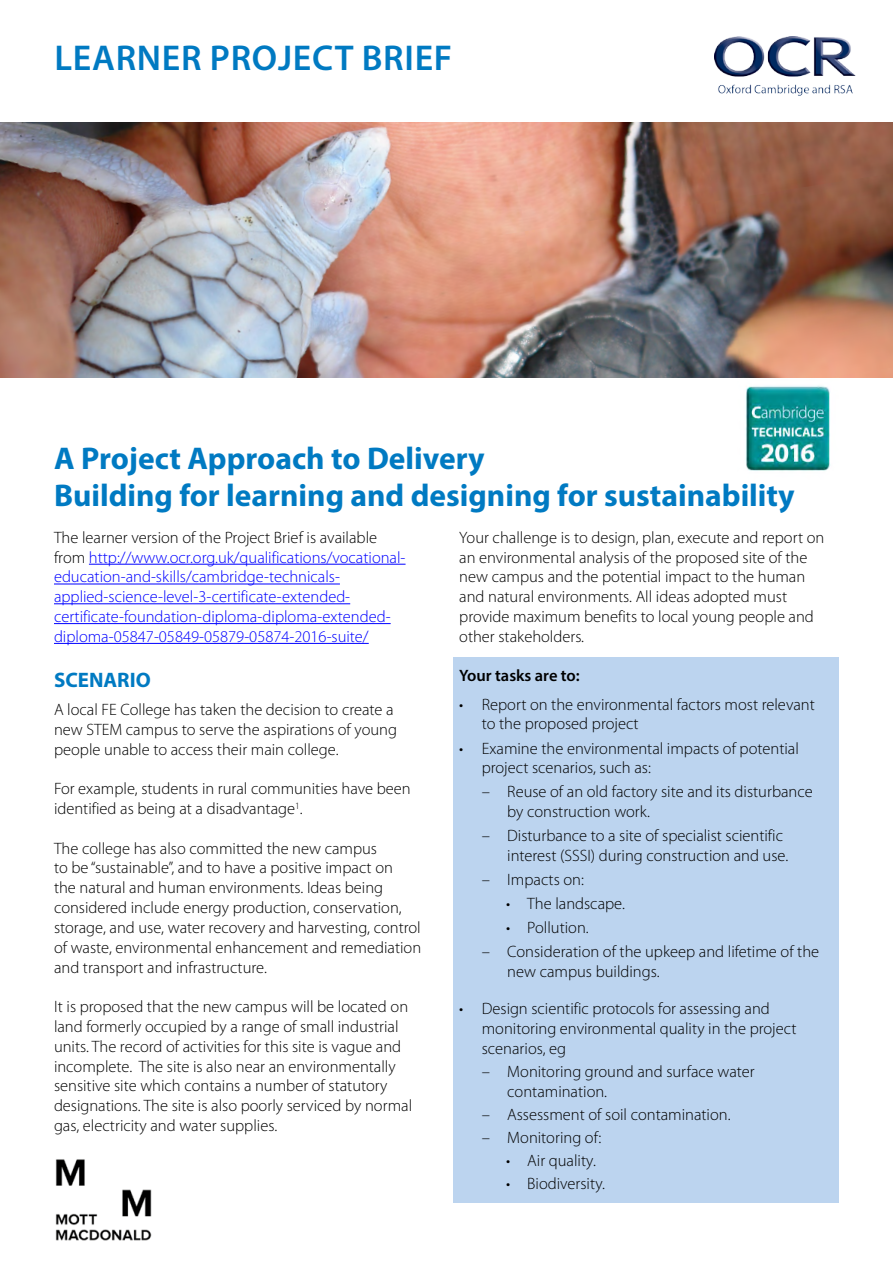
<style>
.page{position:relative;width:893px;height:1263px;background:#fff}
.page>*{position:absolute;margin:0;border:0;box-sizing:border-box;transform-origin:0 0}
.t1{font:600 36px "Myriad Pro";letter-spacing:.02em;color:#007ac2}
.t2{font:700 31.5px "Myriad Pro";color:#007ac2}
.t3{font:700 21px "Myriad Pro";color:#007ac2}
.t4{font:300 16.5px/19.8px "Myriad Pro";color:#000}
.t5{font:300 16.5px/19.8px "Myriad Pro";color:#00f}
.t6{font:600 16.5px "Myriad Pro";color:#000}
.s1{color:#000}
</style>
<div class="page">
<div style="left:454px;top:657px;width:385px;height:545px;background:#bcd4ef"></div>
<img style="left:714px;top:37px;width:142px;height:58px">
<hr style="left:89px;top:564px;width:317px;height:1px;background:#00f">
<hr style="left:54px;top:584px;width:286px;height:1px;background:#00f">
<hr style="left:54px;top:603px;width:296px;height:1px;background:#00f">
<hr style="left:54px;top:623px;width:337px;height:1px;background:#00f">
<hr style="left:54px;top:643px;width:315px;height:1px;background:#00f">
<img style="left:0;top:122px;width:893px;height:256px">
<img style="left:745px;top:385px;width:85px;height:86px">
<img style="left:55px;top:1159px;width:97px;height:82px">
<p class="t1" style="left:54px;top:35px;width:399px">LEARNER PROJECT BRIEF</p>
<p class="t2" style="left:54px;top:438px;width:432px">A Project Approach to Delivery</p>
<p class="t2" style="left:54px;top:475px;width:742px">Building for learning and designing for sustainability</p>
<p class="t5" style="left:54px;top:528px;width:353px"><span class="s1">The learner version of the Project Brief is available from</span> http://www.ocr.org.uk/qualifications/vocational&shy;education-and-skills/cambridge-technicals&shy;applied-science-level-3-certificate-extended&shy;certificate-foundation-diploma-diploma-extended&shy;diploma-05847-05849-05879-05874-2016-suite/</p>
<p class="t3" style="left:54px;top:666px;width:98px">SCENARIO</p>
<p class="t4" style="left:54px;top:700px;width:345px">A local FE College has taken the decision to create a new STEM campus to serve the aspirations of young people unable to access their main college.</p>
<p class="t4" style="left:54px;top:779px;width:358px">For example, students in rural communities have been identified as being at a disadvantage<sup>1</sup>.</p>
<p class="t4" style="left:54px;top:838px;width:369px">The college has also committed the new campus<br>to be “sustainable”, and to have a positive impact on<br>the natural and human environments. Ideas being considered include energy production, conservation, storage, and use, water recovery and harvesting, control of waste, environmental enhancement and remediation and transport and infrastructure.</p>
<p class="t4" style="left:54px;top:997px;width:360px">It is proposed that the new campus will be located on land formerly occupied by a range of small industrial units. The record of activities for this site is vague and incomplete. The site is also near an environmentally sensitive site which contains a number of statutory designations. The site is also poorly serviced by normal gas, electricity and water supplies.</p>
<p class="t4" style="left:459px;top:528px;width:367px">Your challenge is to design, plan, execute and report on an environmental analysis of the proposed site of the new campus and the potential impact to the human and natural environments. All ideas adopted must provide maximum benefits to local young people and other stakeholders.</p>
<p class="t6" style="left:459px;top:665px;width:122px">Your tasks are to:</p>
<p class="t4" style="left:482px;top:694px;width:335px;text-indent:-22px">• Report on the environmental factors most relevant to the proposed project</p>
<p class="t4" style="left:482px;top:738px;width:319px;text-indent:-22px">• Examine the environmental impacts of potential project scenarios, such as:</p>
<p class="t4" style="left:507px;top:782px;width:307px;text-indent:-25px">– Reuse of an old factory site and its disturbance by construction work.</p>
<p class="t4" style="left:507px;top:826px;width:282px;text-indent:-25px">– Disturbance to a site of specialist scientific interest (SSSI) during construction and use.</p>
<p class="t4" style="left:482px;top:870px;width:104px">– Impacts on:</p>
<p class="t4" style="left:506px;top:894px;width:120px">• The landscape.</p>
<p class="t4" style="left:506px;top:918px;width:84px">• Pollution.</p>
<p class="t4" style="left:507px;top:942px;width:313px;text-indent:-26px">– Consideration of the upkeep and lifetime of the new campus buildings.</p>
<p class="t4" style="left:482px;top:999px;width:316px;text-indent:-22px">• Design scientific protocols for assessing and monitoring environmental quality in the project scenarios, eg</p>
<p class="t4" style="left:507px;top:1062px;width:249px;text-indent:-25px">– Monitoring ground and surface water contamination.</p>
<p class="t4" style="left:482px;top:1104px;width:250px">– Assessment of soil contamination.</p>
<p class="t4" style="left:482px;top:1127px;width:121px">– Monitoring of:</p>
<p class="t4" style="left:506px;top:1150px;width:91px">• Air quality.</p>
<p class="t4" style="left:506px;top:1173px;width:100px">• Biodiversity.</p>
</div>
